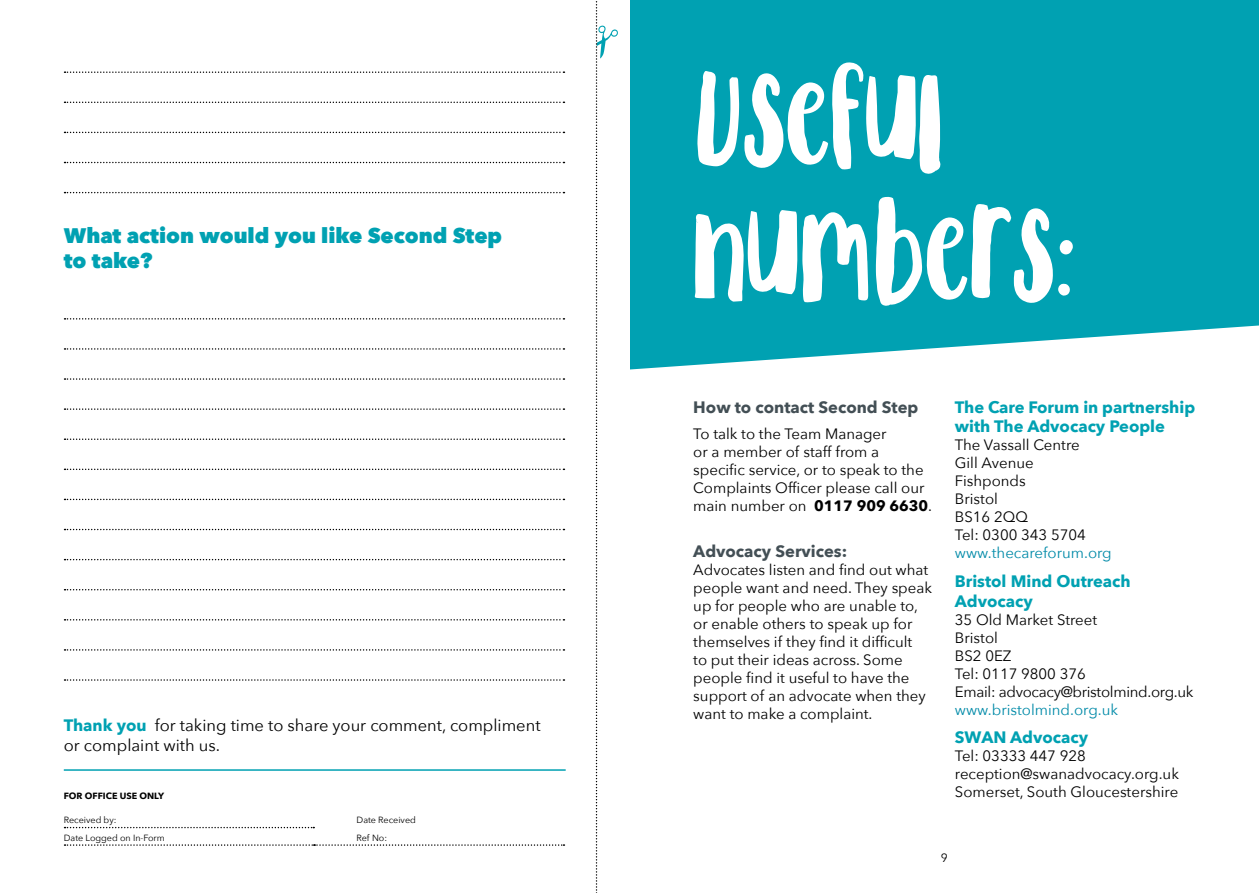
<style>
.page{position:relative;width:1259px;height:893px;background:#fff}
.page>*{position:absolute;margin:0;border:0;box-sizing:border-box;transform-origin:0 0}
.t1{font:135px/135px "Quickfox";color:#fff}
.t2{font:800 21px/25.2px "Avenir Next";color:#00a1b2}
.t3{font:700 16.5px/19.8px "Avenir Next";color:#00a1b2}
.t4{font:16.5px/19.8px "Avenir Next";color:#000}
.t5{font:700 16.5px "Avenir Next";color:#434f55}
.t6{font:15px/18px "Avenir Next";color:#000}
.t7{font:15px "Avenir Next";color:#008aa8}
.t8{font:12px "Avenir Next";color:#000}
.t9{font:9px "Avenir Next";color:#000}
.t10{font:700 9px "Avenir Next";color:#000}
.s1{font-weight:700;color:#00a1b2}
.s2{font-weight:700}
</style>
<div class="page">
<div style="left:630px;top:0;width:629px;height:370px;background:#00a1b2"></div>
<svg style="left:65px;top:318px;width:499px;height:2px"></svg>
<svg style="left:65px;top:348px;width:499px;height:2px"></svg>
<svg style="left:65px;top:378px;width:499px;height:2px"></svg>
<svg style="left:65px;top:408px;width:499px;height:2px"></svg>
<svg style="left:65px;top:438px;width:499px;height:2px"></svg>
<svg style="left:65px;top:469px;width:499px;height:1px"></svg>
<svg style="left:65px;top:499px;width:499px;height:1px"></svg>
<svg style="left:65px;top:529px;width:499px;height:1px"></svg>
<svg style="left:65px;top:559px;width:499px;height:1px"></svg>
<svg style="left:65px;top:589px;width:499px;height:1px"></svg>
<svg style="left:65px;top:619px;width:499px;height:2px"></svg>
<svg style="left:65px;top:649px;width:499px;height:2px"></svg>
<svg style="left:65px;top:679px;width:499px;height:2px"></svg>
<svg style="left:65px;top:827px;width:249px;height:1px"></svg>
<svg style="left:65px;top:844px;width:499px;height:2px"></svg>
<svg style="left:65px;top:71px;width:499px;height:2px"></svg>
<svg style="left:65px;top:102px;width:499px;height:1px"></svg>
<svg style="left:65px;top:132px;width:499px;height:1px"></svg>
<svg style="left:65px;top:162px;width:499px;height:1px"></svg>
<svg style="left:65px;top:192px;width:499px;height:1px"></svg>
<hr style="left:64px;top:769px;width:502px;height:2px;background:#00a1b2">
<svg style="left:596px;top:1px;width:22px;height:892px"></svg>
<h2 class="t2" style="left:64px;top:225px;width:440px">What action would you like Second Step to take?</h2>
<p class="t4" style="left:64px;top:717px;width:478px"><span class="s1">Thank you</span> for taking time to share your comment, compliment or complaint with us.</p>
<p class="t10" style="left:64px;top:792px;width:102px">FOR OFFICE USE ONLY</p>
<p class="t9" style="left:64px;top:816px;width:54px">Received by:</p>
<p class="t9" style="left:356px;top:816px;width:61px">Date Received</p>
<p class="t9" style="left:64px;top:834px;width:102px">Date Logged on In-Form</p>
<p class="t9" style="left:356px;top:834px;width:32px">Ref No:</p>
<h1 class="t1" style="left:693px;top:54px;width:384px">Useful numbers:</h1>
<p class="t5" style="left:693px;top:400px;width:227px">How to contact Second Step</p>
<p class="t6" style="left:693px;top:426px;width:240px">To talk to the Team Manager<br>or a member of staff from a specific service, or to speak to the<br>Complaints Officer please call our main number on <span class="s2">0117 909 6630</span>.</p>
<p class="t5" style="left:693px;top:545px;width:155px">Advocacy Services:</p>
<p class="t6" style="left:693px;top:561px;width:240px">Advocates listen and find out what people want and need. They speak up for people who are unable to, or enable others to speak up for themselves if they find it difficult<br>to put their ideas across. Some people find it useful to have the support of an advocate when they want to make a complaint.</p>
<p class="t3" style="left:955px;top:398px;width:242px">The Care Forum in partnership with The Advocacy People</p>
<p class="t6" style="left:955px;top:437px;width:132px">The Vassall Centre<br>Gill Avenue<br>Fishponds<br>Bristol<br>BS16 2QQ<br>Tel: 0300 343 5704</p>
<p class="t7" style="left:955px;top:541px;width:158px">www.thecareforum.org</p>
<p class="t3" style="left:955px;top:572px;width:177px">Bristol Mind Outreach<br>Advocacy</p>
<p class="t6" style="left:955px;top:612px;width:240px">35 Old Market Street<br>Bristol<br>BS2 0EZ<br>Tel: 0117 9800 376<br>Email: advocacy@bristolmind.org.uk</p>
<p class="t7" style="left:955px;top:697px;width:165px">www.bristolmind.org.uk</p>
<p class="t3" style="left:955px;top:728px;width:135px">SWAN Advocacy</p>
<p class="t6" style="left:955px;top:748px;width:226px">Tel: 03333 447 928 reception@swanadvocacy.org.uk<br>Somerset, South Gloucestershire</p>
<p class="t8" style="left:940px;top:853px;width:8px">9</p>
</div>
